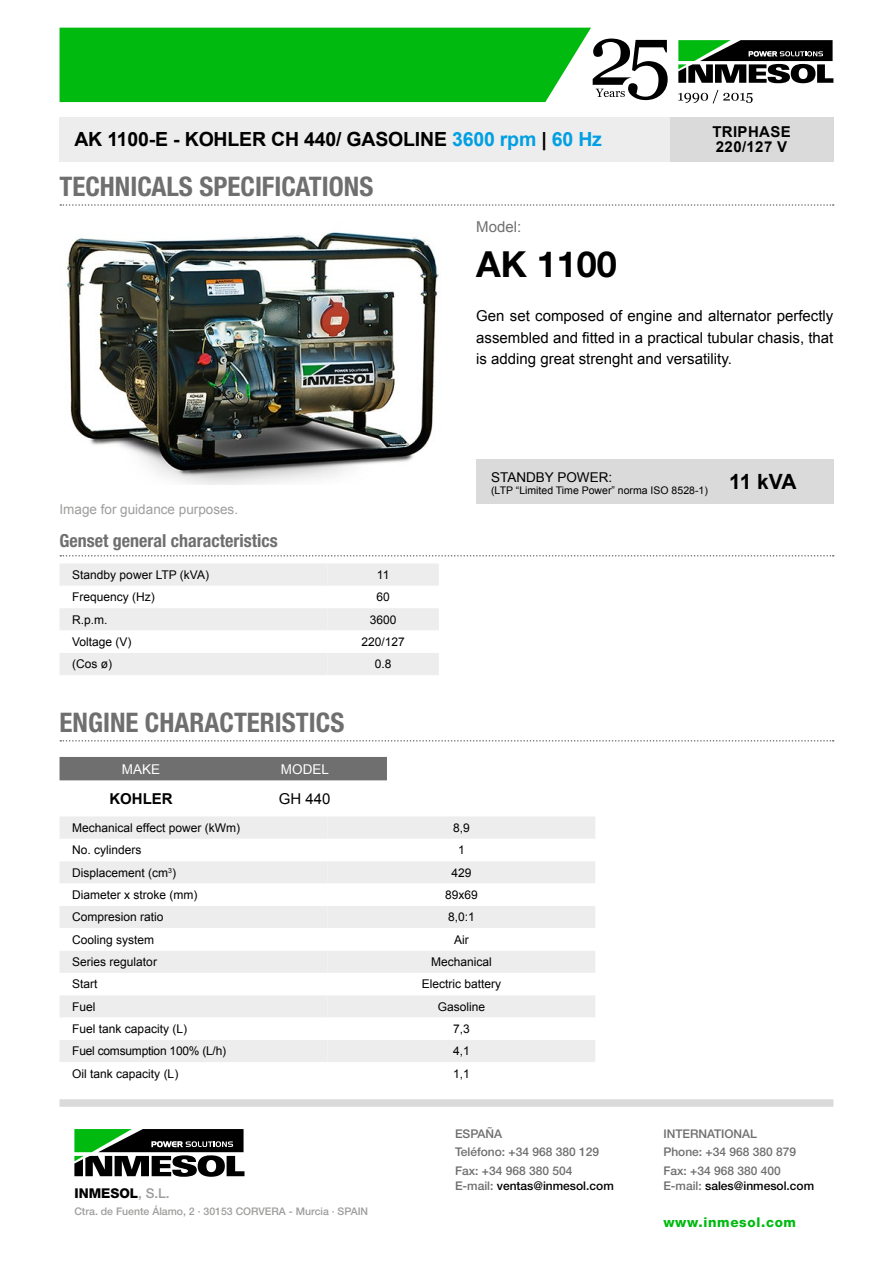
<style>
.page{position:relative;width:893px;height:1263px;background:#fff}
.page>*{position:absolute;margin:0;border:0;box-sizing:border-box;transform-origin:0 0}
.t1{font:700 36px "Helvetica Neue LT Std";color:#000}
.t2{font:700 condensed 27px "Helvetica Neue LT Std";color:#706f6f}
.t3{font:700 21px "Arial";color:#000}
.t4{font:700 19.5px "Arial";letter-spacing:-.01em;color:#000}
.t5{font:700 condensed 18px "Helvetica Neue LT Std";color:#706f6f}
.t6{font:15px/21.3px "Arial";color:#000;text-align:justify}
.t7{font:700 15px/15px "Arial";letter-spacing:.025em;color:#000}
.t8{font:15px "Arial";color:#706f6f}
.t9{font:13.5px "Arial";color:#9d9d9c}
.t10{font:800 13.5px "Helvetica Neue LT Std";letter-spacing:.05em;color:#01ba10}
.t11{font:13.5px "Arial";color:#000}
.t12{font:800 13.5px "Helvetica Neue LT Std";color:#000}
.t13{font:13.5px "Arial";color:#fff}
.t14{font:12px/22.4px "Arial";color:#000}
.t15{font:500 12px/18.6px "Helvetica Neue LT Std";color:#706f6f}
.t16{font:500 12px "Helvetica Neue LT Std";color:#000}
.t17{font:500 10.5px "Helvetica Neue LT Std";color:#9d9d9c}
.t18{font:10.5px "Arial";color:#000}
.s1{color:#009fe3}
.s2{font-weight:500;color:#9d9d9c}
.s3{color:#706f6f}
</style>
<div class="page">
<div style="left:60px;top:1099px;width:773px;height:8px;background:#dadada"></div>
<svg style="left:74px;top:1129px;width:170px;height:48px"></svg>
<svg style="left:678px;top:90px;width:75px;height:13px"></svg>
<svg style="left:678px;top:40px;width:155px;height:43px"></svg>
<svg style="left:60px;top:28px;width:608px;height:74px;background:#20bb2c"></svg>
<svg style="left:60px;top:204px;width:774px;height:2px"></svg>
<svg style="left:60px;top:740px;width:774px;height:1px"></svg>
<div style="left:60px;top:757px;width:327px;height:23px;background:#706f6f"></div>
<svg style="left:60px;top:555px;width:774px;height:1px"></svg>
<div style="left:476px;top:459px;width:238px;height:45px;background:#dadada"></div>
<div style="left:714px;top:459px;width:119px;height:45px;background:#dadada"></div>
<img style="left:66px;top:232px;width:373px;height:253px">
<div style="left:60px;top:817px;width:267px;height:22px;background:#ededed"></div>
<svg style="left:60px;top:861px;width:267px;height:201px;fill:#ededed"></svg>
<div style="left:670px;top:117px;width:163px;height:45px;background:#dadada"></div>
<div style="left:327px;top:817px;width:268px;height:22px;background:#ededed"></div>
<svg style="left:327px;top:861px;width:268px;height:201px;fill:#ededed"></svg>
<svg style="left:60px;top:564px;width:379px;height:111px"></svg>
<div style="left:60px;top:117px;width:610px;height:45px;background:#ededed"></div>
<h3 class="t4" style="left:74px;top:127px;width:529px">AK 1100-E - KOHLER CH 440/ GASOLINE <span class="s1">3600 rpm</span> | <span class="s1">60 Hz</span></h3>
<h2 class="t2" style="left:60px;top:170px;width:315px">TECHNICALS SPECIFICATIONS</h2>
<p class="t8" style="left:476px;top:217px;width:47px">Model:</p>
<h1 class="t1" style="left:476px;top:241px;width:142px">AK 1100</h1>
<p class="t7" style="left:712px;top:125px;width:80px">TRIPHASE<br>220/127 V</p>
<p class="t6" style="left:476px;top:306px;width:359px">Gen set composed of engine and alternator perfectly assembled and fitted in a practical tubular chasis, that is adding great strenght and versatility.</p>
<p class="t9" style="left:60px;top:500px;width:180px">Image for guidance purposes.</p>
<h3 class="t5" style="left:60px;top:529px;width:220px">Genset general characteristics</h3>
<p class="t14" style="left:72px;top:564px;width:138px">Standby power LTP (kVA)<br>Frequency (Hz)<br>R.p.m.<br>Voltage (V)<br>(Cos ø)</p>
<h2 class="t2" style="left:60px;top:706px;width:286px">ENGINE CHARACTERISTICS</h2>
<p class="t13" style="left:122px;top:760px;width:40px">MAKE</p>
<p class="t13" style="left:281px;top:760px;width:50px">MODEL</p>
<p class="t7" style="left:109px;top:792px;width:65px">KOHLER</p>
<p class="t6" style="left:279px;top:789px;width:53px">GH 440</p>
<p class="t14" style="left:72px;top:817px;width:169px">Mechanical effect power (kWm)<br>No. cylinders<br>Displacement (cm<sup>3</sup>)<br>Diameter x stroke (mm)<br>Compresion ratio<br>Cooling system<br>Series regulator<br>Start<br>Fuel<br>Fuel tank capacity (L)<br>Fuel comsumption 100% (L/h)<br>Oil tank capacity (L)</p>
<p class="t14" style="left:361px;top:564px;width:45px;text-align:center">11<br>60<br>3600<br>220/127<br>0.8</p>
<p class="t11" style="left:491px;top:468px;width:123px">STANDBY POWER:</p>
<p class="t18" style="left:491px;top:484px;width:218px">(LTP “Limited Time Power” norma ISO 8528-1)</p>
<p class="t14" style="left:422px;top:817px;width:81px;text-align:center">8,9<br>1<br>429<br>89x69<br>8,0:1<br>Air<br>Mechanical<br>Electric battery<br>Gasoline<br>7,3<br>4,1<br>1,1</p>
<h3 class="t3" style="left:729px;top:468px;width:69px">11 kVA</h3>
<p class="t12" style="left:74px;top:1185px;width:97px">INMESOL<span class="s2">, S.L.</span></p>
<p class="t17" style="left:74px;top:1205px;width:295px">Ctra. de Fuente Álamo, 2 · 30153 CORVERA - Murcia · SPAIN</p>
<p class="t15" style="left:455px;top:1124px;width:146px">ESPAÑA<br>Teléfono: +34 968 380 129<br>Fax: +34 968 380 504</p>
<p class="t16" style="left:455px;top:1178px;width:160px"><span class="s3">E-mail:</span> ventas@inmesol.com</p>
<p class="t15" style="left:663px;top:1124px;width:134px">INTERNATIONAL<br>Phone: +34 968 380 879<br>Fax: +34 968 380 400</p>
<p class="t16" style="left:663px;top:1178px;width:152px"><span class="s3">E-mail:</span> sales@inmesol.com</p>
<p class="t10" style="left:663px;top:1214px;width:134px">www.inmesol.com</p>
</div>
